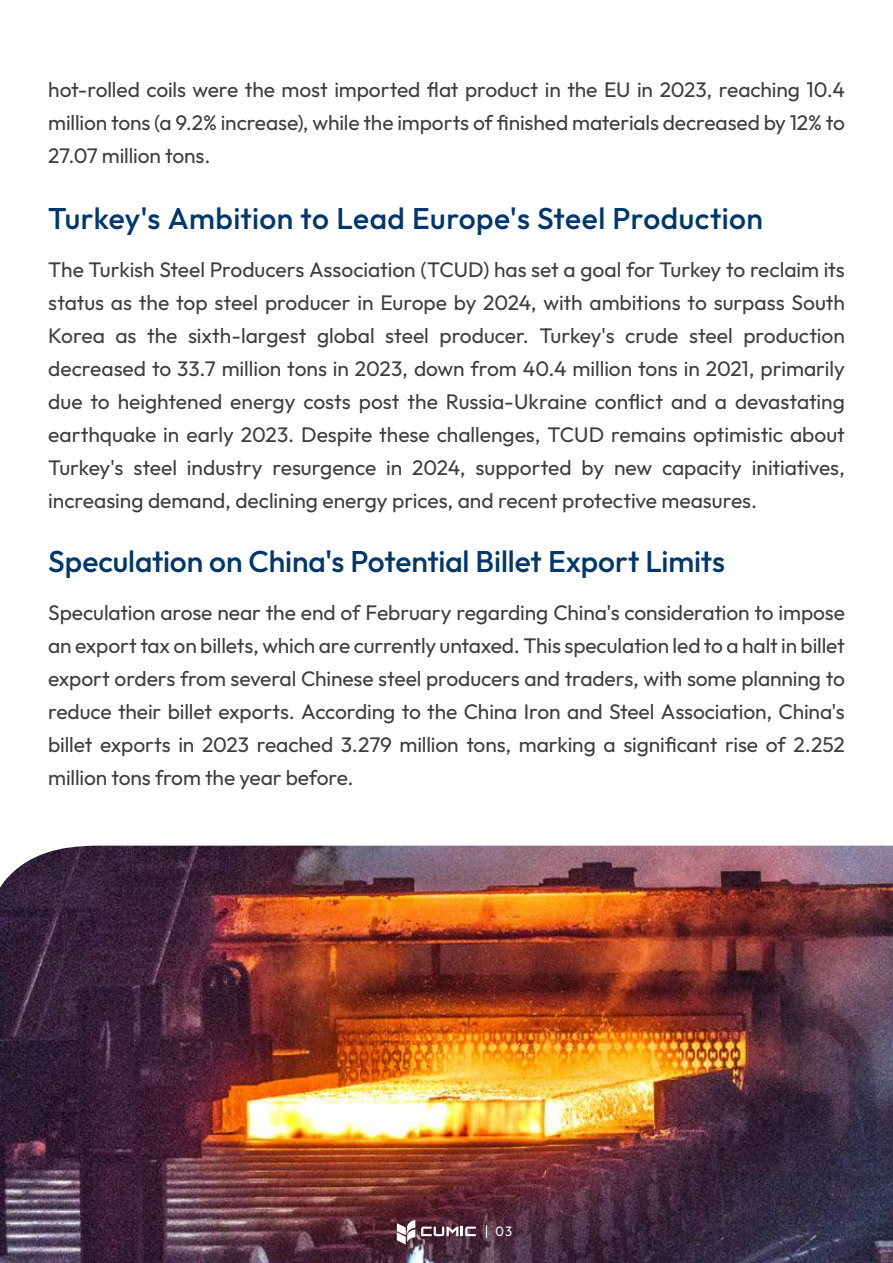
<style>
.page{position:relative;width:893px;height:1263px;background:#fff}
.page>*{position:absolute;margin:0;border:0;box-sizing:border-box;transform-origin:0 0}
.t1{font:500 30px "Outfit";color:#00376d}
.t2{font:21px/33px "Outfit";letter-spacing:-.005em;color:#3e3e3e;text-align:justify}
.t3{font:13.65px "Outfit";color:#fff;scale:.95 1}
</style>
<div class="page">
<img style="left:0;top:846px;width:893px;height:417px">
<svg style="left:397px;top:1220px;width:18px;height:24px"></svg>
<svg style="left:421px;top:1226px;width:55px;height:10px"></svg>
<svg style="left:486px;top:1225px;width:1px;height:13px"></svg>
<p class="t2" style="left:48px;top:74px;width:798px">hot-rolled coils were the most imported flat product in the EU in 2023, reaching 10.4 million tons (a 9.2% increase), while the imports of finished materials decreased by 12% to 27.07 million tons.</p>
<h1 class="t1" style="left:48px;top:199px;width:716px">Turkey's Ambition to Lead Europe's Steel Production</h1>
<p class="t2" style="left:48px;top:254px;width:798px">The Turkish Steel Producers Association (TCUD) has set a goal for Turkey to reclaim its status as the top steel producer in Europe by 2024, with ambitions to surpass South Korea as the sixth-largest global steel producer. Turkey's crude steel production decreased to 33.7 million tons in 2023, down from 40.4 million tons in 2021, primarily due to heightened energy costs post the Russia-Ukraine conflict and a devastating earthquake in early 2023. Despite these challenges, TCUD remains optimistic about Turkey's steel industry resurgence in 2024, supported by new capacity initiatives, increasing demand, declining energy prices, and recent protective measures.</p>
<h1 class="t1" style="left:48px;top:542px;width:678px">Speculation on China's Potential Billet Export Limits</h1>
<p class="t2" style="left:48px;top:597px;width:798px">Speculation arose near the end of February regarding China's consideration to impose an export tax on billets, which are currently untaxed. This speculation led to a halt in billet export orders from several Chinese steel producers and traders, with some planning to reduce their billet exports. According to the China Iron and Steel Association, China's billet exports in 2023 reached 3.279 million tons, marking a significant rise of 2.252 million tons from the year before.</p>
<p class="t3" style="left:495px;top:1222px;width:19px">03</p>
</div>
